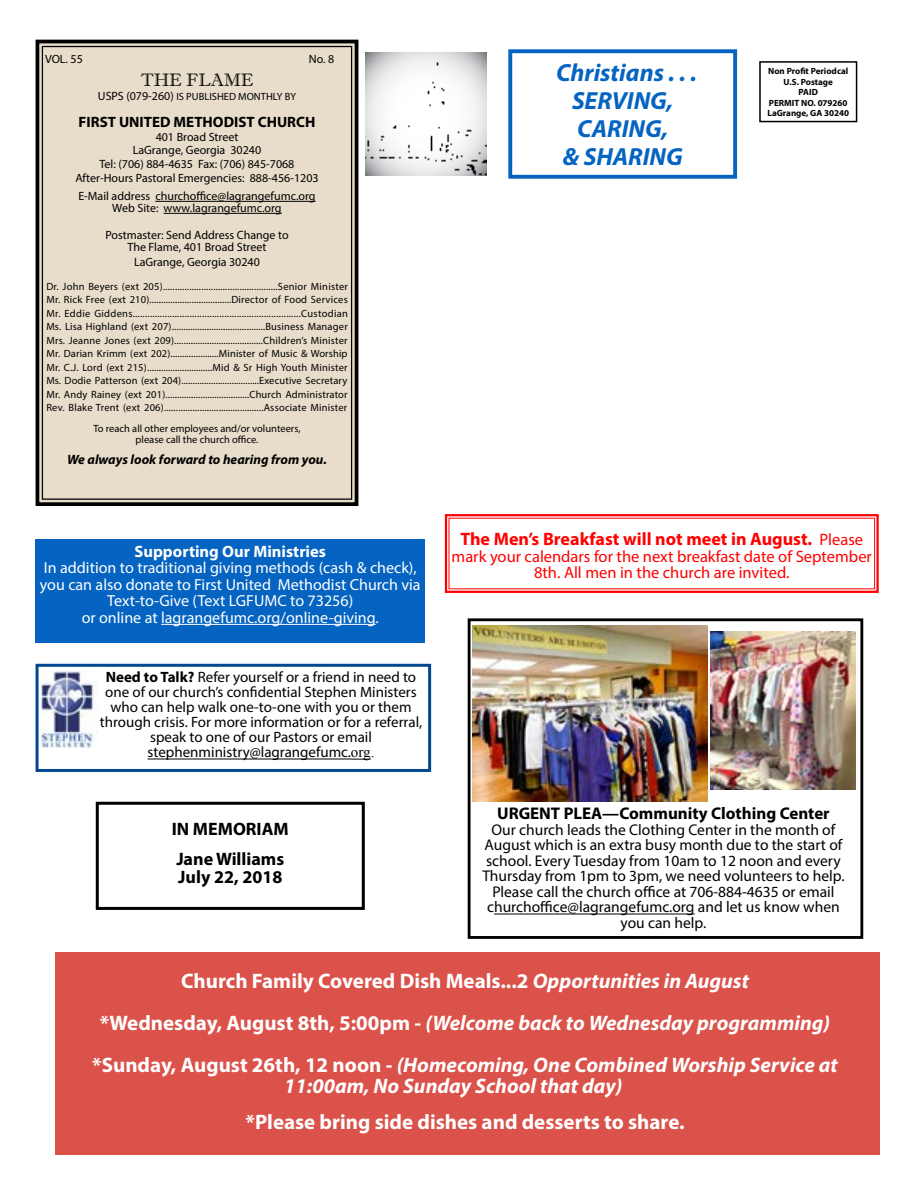
<style>
.page{position:relative;width:918px;height:1188px;background:#fff}
.page>*{position:absolute;margin:0;border:0;box-sizing:border-box;transform-origin:0 0}
.t1{font:italic 700 24.75px/27.9px "Myriad Pro";color:#0563c1;text-align:center}
.t2{font:italic 700 21px/42px "Myriad Pro";color:#fff;text-align:center}
.t3{font:700 21px "Myriad Pro";color:#fff}
.t4{font:700 18px "Myriad Pro";color:#f00}
.t5{font:700 18px/30px "Myriad Pro";color:#000}
.t6{font:18px "Imprint MT Shadow";color:#000}
.t7{font:700 16.95px "Myriad Pro";color:#000}
.t8{font:16.5px/16.5px "Myriad Pro";color:#f00;text-align:center}
.t9{font:700 16.5px "Myriad Pro";color:#fff}
.t10{font:16.05px/16.5px "Myriad Pro";color:#fff;text-align:center}
.t11{font:15.6px/15.6px "Myriad Pro";color:#000;text-align:center}
.t12{font:15px/15px "Myriad Pro";color:#000;text-align:center}
.t13{font:700 15px "Myriad Pro";color:#000}
.t14{font:italic 700 13.5px "Myriad Pro";color:#000}
.t15{font:12px/13.8px "Myriad Pro";color:#000;text-align:center}
.t16{font:10.5px/13.5px "Myriad Pro";color:#000;text-align:justify}
.t17{font:700 9px/10.5px "Myriad Pro";color:#000;text-align:center}
.s1{font-size:12px}
.s2{font-weight:700}
.s3{font-family:"Times New Roman"}
.s4{font-weight:400;font-size:16.5px}
.s5{font-style:normal}
</style>
<div class="page">
<div style="left:56px;top:952px;width:824px;height:203px;background:#da524a"></div>
<div style="left:36px;top:664px;width:395px;height:108px;border:3px solid #004990"></div>
<div style="left:35px;top:39px;width:324px;height:467px;background:#e7ddca"></div>
<div style="left:42px;top:46px;width:310px;height:454px;border:1px solid #000"></div>
<hr style="left:155px;top:201px;width:161px;height:1px;background:#000">
<hr style="left:164px;top:213px;width:118px;height:1px;background:#000">
<img style="left:365px;top:52px;width:121px;height:124px">
<div style="left:759px;top:61px;width:98px;height:61px;border:2px solid #000"></div>
<div style="left:508px;top:49px;width:229px;height:130px;border:4px solid #0563c1"></div>
<div style="left:36px;top:539px;width:389px;height:104px;background:#0563c1"></div>
<hr style="left:161px;top:624px;width:215px;height:1px;background:#fff">
<img style="left:41px;top:671px;width:56px;height:77px">
<hr style="left:148px;top:759px;width:203px;height:1px;background:#000">
<svg style="left:351px;top:759px;width:20px;height:1px"></svg>
<svg style="left:444px;top:514px;width:435px;height:79px"></svg>
<img style="left:711px;top:631px;width:144px;height:159px">
<img style="left:473px;top:626px;width:234px;height:176px">
<hr style="left:494px;top:914px;width:201px;height:1px;background:#000">
<div style="left:468px;top:618px;width:395px;height:321px;border:3px solid #000"></div>
<div style="left:96px;top:802px;width:269px;height:108px;border:3px solid #000"></div>
<p class="t15" style="left:45px;top:52px;width:39px">VOL. 55</p>
<p class="t15" style="left:309px;top:52px;width:27px">No. 8</p>
<h3 class="t6" style="left:141px;top:69px;width:114px">THE FLAME</h3>
<p class="t16" style="left:98px;top:90px;width:200px"><span class="s1">USPS (079-260)</span> IS PUBLISHED MONTHLY BY</p>
<h3 class="t13" style="left:79px;top:112px;width:238px">FIRST UNITED METHODIST CHURCH</h3>
<p class="t15" style="left:75px;top:130px;width:245px">401 Broad Street<br>LaGrange, Georgia 30240<br>Tel: (706) 884-4635 Fax: (706) 845-7068<br>After-Hours Pastoral Emergencies: 888-456-1203</p>
<p class="t15" style="left:78px;top:190px;width:239px;line-height:12px">E-Mail address churchoffice@lagrangefumc.org<br>Web Site: www.lagrangefumc.org</p>
<p class="t15" style="left:105px;top:229px;width:185px;line-height:12px">Postmaster: Send Address Change to<br>The Flame, 401 Broad Street</p>
<p class="t15" style="left:134px;top:254px;width:127px">LaGrange, Georgia 30240</p>
<p class="t16" style="left:46px;top:279px;width:303px">Dr. John Beyers (ext 205)................................................Senior Minister Mr. Rick Free (ext 210)...................................Director of Food Services Mr. Eddie Giddens....................................................................Custodian Ms. Lisa Highland (ext 207)........................................Business Manager Mrs. Jeanne Jones (ext 209)......................................Children’s Minister Mr. Darian Krimm (ext 202).....................Minister of Music &amp; Worship Mr. C.J. Lord (ext 215)............................Mid &amp; Sr High Youth Minister Ms. Dodie Patterson (ext 204)..................................Executive Secretary Mr. Andy Rainey (ext 201)....................................Church Administrator Rev. Blake Trent (ext 206)..........................................Associate Minister</p>
<p class="t16" style="left:93px;top:423px;width:209px;line-height:10.5px;text-align:center">To reach all other employees and/or volunteers, please call the church office.</p>
<p class="t14" style="left:67px;top:450px;width:261px">We always look forward to hearing from you.</p>
<h3 class="t9" style="left:135px;top:540px;width:193px">Supporting Our Ministries</h3>
<h3 class="t10" style="left:40px;top:559px;width:382px">In addition to traditional giving methods (cash &amp; check), you can also donate to First United Methodist Church via Text-to-Give (Text LGFUMC to 73256)<br>or online at lagrangefumc.org/online-giving.</h3>
<p class="t12" style="left:100px;top:670px;width:324px"><span class="s2">Need to Talk?</span> Refer yourself or a friend in need to one of our church’s confidential Stephen Ministers who can help walk one-to-one with you or them through crisis. For more information or for a referral, speak to one of our Pastors or email stephenministry@lagrangefumc.<span class="s3">org.</span></p>
<h3 class="t5" style="left:172px;top:813px;width:119px">IN MEMORIAM<br>Jane Williams</h3>
<h3 class="t5" style="left:178px;top:861px;width:106px">July 22, 2018</h3>
<h1 class="t1" style="left:556px;top:58px;width:142px">Christians . . .<br>SERVING,<br>CARING,<br>&amp; SHARING</h1>
<p class="t17" style="left:767px;top:66px;width:83px">Non Profit Periodcal<br>U.S. Postage<br>PAID<br>PERMIT NO. 079260<br>LaGrange, GA 30240</p>
<h3 class="t4" style="left:460px;top:527px;width:404px">The Men’s Breakfast will not meet in August. <span class="s4">Please</span></h3>
<h3 class="t8" style="left:452px;top:548px;width:422px">mark your calendars for the next breakfast date of September<br>8th. All men in the church are invited.</h3>
<h3 class="t7" style="left:497px;top:802px;width:334px">URGENT PLEA—Community Clothing Center</h3>
<p class="t11" style="left:482px;top:821px;width:364px">Our church leads the Clothing Center in the month of August which is an extra busy month due to the start of school. Every Tuesday from 10am to 12 noon and every Thursday from 1pm to 3pm, we need volunteers to help.<br>Please call the church office at 706-884-4635 or email churchoffice@lagrangefumc.org and let us know when you can help.</p>
<h2 class="t2" style="left:92px;top:959px;width:747px"><span class="s5">Church Family Covered Dish Meals...2</span> Opportunities in August<br><span class="s5">*Wednesday, August 8th, 5:00pm -</span> (Welcome back to Wednesday programming) <span class="s5">*Sunday, August 26th, 12 noon -</span> (Homecoming, One Combined Worship Service at</h2>
<h2 class="t2" style="left:284px;top:1064px;width:340px">11:00am, No Sunday School that day)</h2>
<h2 class="t3" style="left:246px;top:1108px;width:441px">*Please bring side dishes and desserts to share.</h2>
</div>
